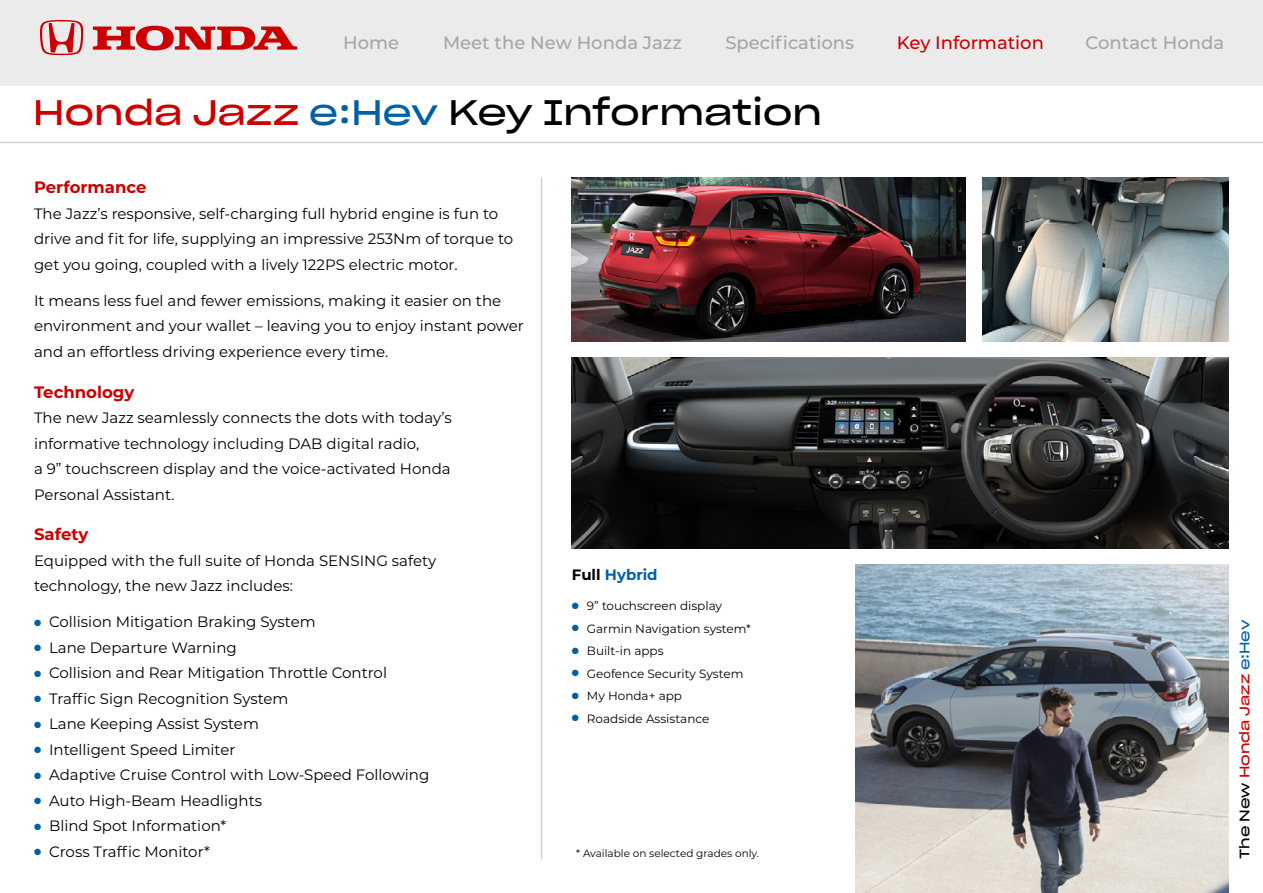
<style>
.page{position:relative;width:1263px;height:893px;background:#fff}
.page>*{position:absolute;margin:0;border:0;box-sizing:border-box;transform-origin:0 0}
.t1{font:34.5px "Sharp Grotesk Book 25";letter-spacing:-.01em;color:#000}
.t2{font:500 18px "Montserrat";color:#a5a5a5}
.t3{font:500 18px "Montserrat";color:#c00}
.t4{font:700 16.5px "Montserrat";color:#c00}
.t5{font:15px/25.5px "Montserrat";color:#000}
.t6{font:700 15px "Montserrat";color:#0060a7}
.t7{font:13.5px "Sharp Grotesk Book 25";letter-spacing:-.005em;color:#c00}
.t8{font:12px "Montserrat";color:#000}
.t9{font:10.5px "Montserrat";color:#000}
.s1{color:#c00}
.s2{color:#0060a7}
.s3{color:#000}
</style>
<div class="page">
<div style="left:0;top:0;width:1263px;height:85px;background:#ebebec"></div>
<svg style="left:93px;top:26px;width:204px;height:24px"></svg>
<svg style="left:40px;top:20px;width:43px;height:35px"></svg>
<img style="left:855px;top:564px;width:374px;height:329px">
<img style="left:572px;top:177px;width:394px;height:164px">
<img style="left:572px;top:357px;width:657px;height:192px">
<hr style="left:0;top:142px;width:1263px;height:1px;background:#d1d3d4">
<hr style="left:541px;top:177px;width:1px;height:682px;background:#d1d3d4">
<img style="left:982px;top:178px;width:247px;height:163px">
<p class="t2" style="left:343px;top:30px;width:58px">Home</p>
<p class="t2" style="left:443px;top:30px;width:240px">Meet the New Honda Jazz</p>
<p class="t2" style="left:725px;top:30px;width:130px">Specifications</p>
<p class="t3" style="left:897px;top:30px;width:148px">Key Information</p>
<p class="t2" style="left:1085px;top:30px;width:140px">Contact Honda</p>
<h1 class="t1" style="left:33px;top:83px;width:791px"><span class="s1">Honda Jazz</span> <span class="s2">e:Hev</span> Key Information</h1>
<p class="t4" style="left:34px;top:176px;width:114px">Performance</p>
<p class="t5" style="left:34px;top:200px;width:481px">The Jazz’s responsive, self-charging full hybrid engine is fun to drive and fit for life, supplying an impressive 253Nm of torque to get you going, coupled with a lively 122PS electric motor.</p>
<p class="t5" style="left:34px;top:287px;width:491px">It means less fuel and fewer emissions, making it easier on the environment and your wallet – leaving you to enjoy instant power and an effortless driving experience every time.</p>
<p class="t4" style="left:34px;top:380px;width:102px">Technology</p>
<p class="t5" style="left:34px;top:404px;width:419px">The new Jazz seamlessly connects the dots with today’s informative technology including DAB digital radio,<br>a 9” touchscreen display and the voice-activated Honda Personal Assistant.</p>
<p class="t4" style="left:34px;top:523px;width:56px">Safety</p>
<p class="t5" style="left:34px;top:547px;width:404px">Equipped with the full suite of Honda SENSING safety technology, the new Jazz includes:</p>
<p class="t5" style="left:34px;top:609px;width:283px"><span class="s2">●</span> Collision Mitigation Braking System</p>
<p class="t5" style="left:34px;top:634px;width:204px"><span class="s2">●</span> Lane Departure Warning</p>
<p class="t5" style="left:34px;top:660px;width:354px"><span class="s2">●</span> Collision and Rear Mitigation Throttle Control</p>
<p class="t5" style="left:34px;top:685px;width:256px"><span class="s2">●</span> Traffic Sign Recognition System</p>
<p class="t5" style="left:34px;top:711px;width:226px"><span class="s2">●</span> Lane Keeping Assist System</p>
<p class="t5" style="left:34px;top:736px;width:203px"><span class="s2">●</span> Intelligent Speed Limiter</p>
<p class="t5" style="left:34px;top:762px;width:397px"><span class="s2">●</span> Adaptive Cruise Control with Low-Speed Following</p>
<p class="t5" style="left:34px;top:787px;width:230px"><span class="s2">●</span> Auto High-Beam Headlights</p>
<p class="t5" style="left:34px;top:813px;width:194px"><span class="s2">●</span> Blind Spot Information*</p>
<p class="t5" style="left:34px;top:838px;width:177px"><span class="s2">●</span> Cross Traffic Monitor*</p>
<p class="t6" style="left:572px;top:564px;width:87px"><span class="s3">Full</span> Hybrid</p>
<p class="t8" style="left:572px;top:598px;width:152px"><span class="s2">●</span> 9” touchscreen display</p>
<p class="t8" style="left:572px;top:620px;width:180px"><span class="s2">●</span> Garmin Navigation system*</p>
<p class="t8" style="left:572px;top:643px;width:93px"><span class="s2">●</span> Built-in apps</p>
<p class="t8" style="left:572px;top:665px;width:173px"><span class="s2">●</span> Geofence Security System</p>
<p class="t8" style="left:572px;top:688px;width:112px"><span class="s2">●</span> My Honda+ app</p>
<p class="t8" style="left:572px;top:710px;width:139px"><span class="s2">●</span> Roadside Assistance</p>
<p class="t9" style="left:576px;top:846px;width:184px">* Available on selected grades only.</p>
<p class="t7" style="left:1233px;top:859px;width:241px;rotate:-90deg"><span class="s3">The New</span> Honda Jazz <span class="s2">e:Hev</span></p>
</div>
